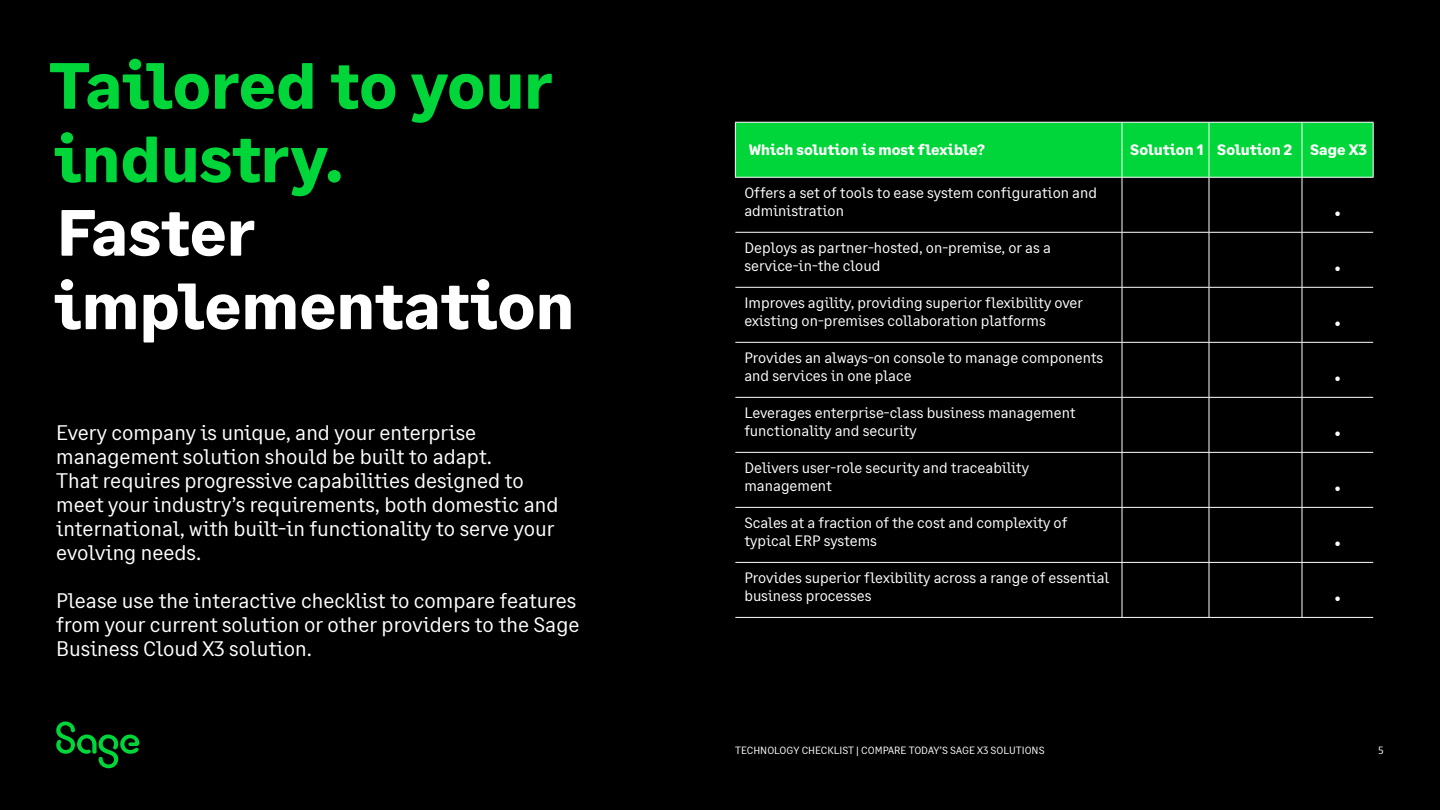
<style>
.page{position:relative;width:1440px;height:810px;background:#000}
.page>*{position:absolute;margin:0;border:0;box-sizing:border-box;transform-origin:0 0}
.t1{font:700 65.25px/73.5px "Sage Text";color:#00d639}
.t2{font:700 65.25px/73.5px "Sage Text";color:#fff}
.t3{font:21px/24px "Sage Text";color:#fff}
.t4{font:15px/18px "Sage Text";color:#fff}
.t5{font:700 15px "Sage Text";color:#fff}
.t6{font:10.5px "Sage Text";color:#fff}
</style>
<div class="page">
<div style="left:736px;top:123px;width:637px;height:54px;background:#00d639"></div>
<hr style="left:1122px;top:178px;width:1px;height:54px;background:#fff">
<hr style="left:1209px;top:178px;width:1px;height:54px;background:#fff">
<hr style="left:1302px;top:178px;width:1px;height:54px;background:#fff">
<hr style="left:1122px;top:233px;width:1px;height:54px;background:#fff">
<hr style="left:1209px;top:233px;width:1px;height:54px;background:#fff">
<hr style="left:1302px;top:233px;width:1px;height:54px;background:#fff">
<hr style="left:1122px;top:288px;width:1px;height:54px;background:#fff">
<hr style="left:1209px;top:288px;width:1px;height:54px;background:#fff">
<hr style="left:1302px;top:288px;width:1px;height:54px;background:#fff">
<hr style="left:1122px;top:343px;width:1px;height:54px;background:#fff">
<hr style="left:1209px;top:343px;width:1px;height:54px;background:#fff">
<hr style="left:1302px;top:343px;width:1px;height:54px;background:#fff">
<hr style="left:1122px;top:398px;width:1px;height:54px;background:#fff">
<hr style="left:1209px;top:398px;width:1px;height:54px;background:#fff">
<hr style="left:1302px;top:398px;width:1px;height:54px;background:#fff">
<hr style="left:1122px;top:453px;width:1px;height:54px;background:#fff">
<hr style="left:1209px;top:453px;width:1px;height:54px;background:#fff">
<hr style="left:1302px;top:453px;width:1px;height:54px;background:#fff">
<hr style="left:1122px;top:508px;width:1px;height:54px;background:#fff">
<hr style="left:1209px;top:508px;width:1px;height:54px;background:#fff">
<hr style="left:1302px;top:508px;width:1px;height:54px;background:#fff">
<hr style="left:1122px;top:563px;width:1px;height:54px;background:#fff">
<hr style="left:1209px;top:563px;width:1px;height:54px;background:#fff">
<hr style="left:1302px;top:563px;width:1px;height:54px;background:#fff">
<hr style="left:735px;top:617px;width:387px;height:1px;background:#fff">
<hr style="left:1122px;top:617px;width:87px;height:1px;background:#fff">
<hr style="left:1209px;top:617px;width:93px;height:1px;background:#fff">
<hr style="left:1302px;top:617px;width:71px;height:1px;background:#fff">
<hr style="left:735px;top:122px;width:387px;height:1px;background:#fff">
<hr style="left:735px;top:123px;width:1px;height:54px;background:#fff">
<hr style="left:1122px;top:122px;width:87px;height:1px;background:#fff">
<hr style="left:1122px;top:123px;width:1px;height:54px;background:#fff">
<hr style="left:1209px;top:122px;width:93px;height:1px;background:#fff">
<hr style="left:1209px;top:123px;width:1px;height:54px;background:#fff">
<hr style="left:1302px;top:122px;width:72px;height:1px;background:#fff">
<hr style="left:1302px;top:123px;width:1px;height:54px;background:#fff">
<hr style="left:1373px;top:123px;width:1px;height:54px;background:#fff">
<hr style="left:735px;top:177px;width:387px;height:1px;background:#fff">
<hr style="left:1122px;top:177px;width:87px;height:1px;background:#fff">
<hr style="left:1209px;top:177px;width:93px;height:1px;background:#fff">
<hr style="left:1302px;top:177px;width:72px;height:1px;background:#fff">
<hr style="left:735px;top:232px;width:387px;height:1px;background:#fff">
<hr style="left:1122px;top:232px;width:87px;height:1px;background:#fff">
<hr style="left:1209px;top:232px;width:93px;height:1px;background:#fff">
<hr style="left:1302px;top:232px;width:71px;height:1px;background:#fff">
<hr style="left:735px;top:287px;width:387px;height:1px;background:#fff">
<hr style="left:1122px;top:287px;width:87px;height:1px;background:#fff">
<hr style="left:1209px;top:287px;width:93px;height:1px;background:#fff">
<hr style="left:1302px;top:287px;width:71px;height:1px;background:#fff">
<hr style="left:735px;top:342px;width:387px;height:1px;background:#fff">
<hr style="left:1122px;top:342px;width:87px;height:1px;background:#fff">
<hr style="left:1209px;top:342px;width:93px;height:1px;background:#fff">
<hr style="left:1302px;top:342px;width:71px;height:1px;background:#fff">
<hr style="left:735px;top:397px;width:387px;height:1px;background:#fff">
<hr style="left:1122px;top:397px;width:87px;height:1px;background:#fff">
<hr style="left:1209px;top:397px;width:93px;height:1px;background:#fff">
<hr style="left:1302px;top:397px;width:71px;height:1px;background:#fff">
<hr style="left:735px;top:452px;width:387px;height:1px;background:#fff">
<hr style="left:1122px;top:452px;width:87px;height:1px;background:#fff">
<hr style="left:1209px;top:452px;width:93px;height:1px;background:#fff">
<hr style="left:1302px;top:452px;width:71px;height:1px;background:#fff">
<hr style="left:735px;top:507px;width:387px;height:1px;background:#fff">
<hr style="left:1122px;top:507px;width:87px;height:1px;background:#fff">
<hr style="left:1209px;top:507px;width:93px;height:1px;background:#fff">
<hr style="left:1302px;top:507px;width:71px;height:1px;background:#fff">
<hr style="left:735px;top:562px;width:387px;height:1px;background:#fff">
<hr style="left:1122px;top:562px;width:87px;height:1px;background:#fff">
<hr style="left:1209px;top:562px;width:93px;height:1px;background:#fff">
<hr style="left:1302px;top:562px;width:71px;height:1px;background:#fff">
<svg style="left:56px;top:722px;width:83px;height:46px"></svg>
<h1 class="t1" style="left:49px;top:50px;width:506px">Tailored to your industry.</h1>
<h1 class="t2" style="left:54px;top:197px;width:522px">Faster implementation</h1>
<p class="t3" style="left:56px;top:421px;width:504px">Every company is unique, and your enterprise management solution should be built to adapt.<br>That requires progressive capabilities designed to meet your industry’s requirements, both domestic and international, with built-in functionality to serve your evolving needs.</p>
<h2 class="t3" style="left:56px;top:589px;width:525px">Please use the interactive checklist to compare features from your current solution or other providers to the Sage<br>Business Cloud X3 solution.</h2>
<p class="t5" style="left:749px;top:141px;width:237px">Which solution is most flexible?</p>
<p class="t5" style="left:1130px;top:141px;width:238px">Solution 1 Solution 2 Sage X3</p>
<p class="t4" style="left:744px;top:184px;width:354px">Offers a set of tools to ease system configuration and administration</p>
<h2 class="t3" style="left:1334px;top:202px;width:8px">•</h2>
<p class="t4" style="left:744px;top:239px;width:308px">Deploys as partner-hosted, on-premise, or as a service-in-the cloud</p>
<p class="t4" style="left:744px;top:294px;width:340px">Improves agility, providing superior flexibility over existing on-premises collaboration platforms</p>
<p class="t4" style="left:744px;top:349px;width:360px">Provides an always-on console to manage components and services in one place</p>
<p class="t4" style="left:744px;top:404px;width:333px">Leverages enterprise-class business management functionality and security</p>
<p class="t4" style="left:744px;top:459px;width:286px">Delivers user-role security and traceability management</p>
<p class="t4" style="left:744px;top:514px;width:324px">Scales at a fraction of the cost and complexity of typical ERP systems</p>
<p class="t4" style="left:744px;top:569px;width:366px">Provides superior flexibility across a range of essential business processes</p>
<h2 class="t3" style="left:1334px;top:257px;width:8px">•</h2>
<h2 class="t3" style="left:1334px;top:312px;width:8px">•</h2>
<h2 class="t3" style="left:1334px;top:367px;width:8px">•</h2>
<h2 class="t3" style="left:1334px;top:422px;width:8px">•</h2>
<h2 class="t3" style="left:1334px;top:477px;width:8px">•</h2>
<h2 class="t3" style="left:1334px;top:532px;width:8px">•</h2>
<h2 class="t3" style="left:1334px;top:587px;width:8px">•</h2>
<p class="t6" style="left:735px;top:744px;width:311px">TECHNOLOGY CHECKLIST | COMPARE TODAY’S SAGE X3 SOLUTIONS</p>
<p class="t6" style="left:1379px;top:744px;width:7px">5</p>
</div>
